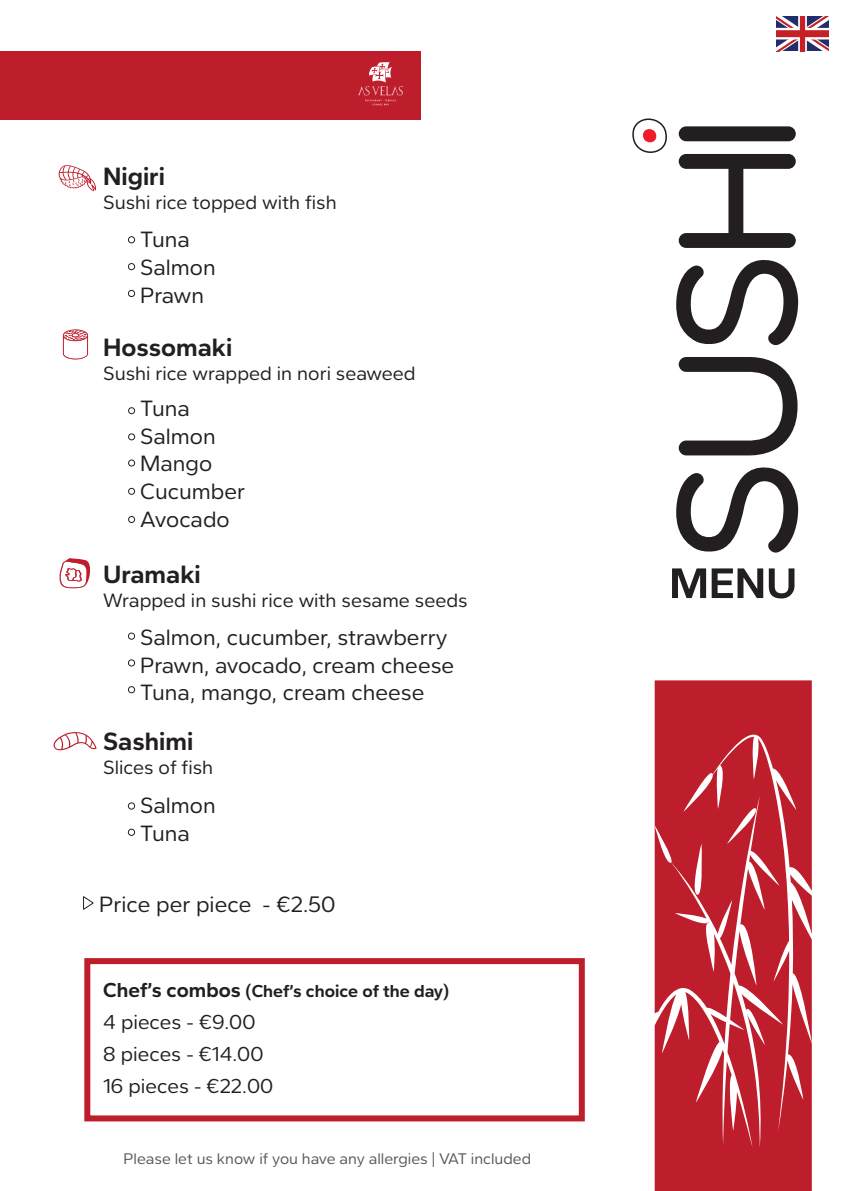
<style>
.page{position:relative;width:842px;height:1191px;background:#fff}
.page>*{position:absolute;margin:0;border:0;box-sizing:border-box;transform-origin:0 0}
.t1{font:700 26px "Cedora";color:#231f20}
.t2{font:23px/27.6px "Cedora";color:#231f20}
.t3{font:21px/32px "Cedora";color:#231f20}
.t4{font:20px "Cedora";color:#231f20}
.t5{font:700 18px "Cedora";color:#231f20}
.t6{font:16px "Cedora";color:#57585a}
.s1{font-size:21px}
</style>
<div class="page">
<svg style="left:655px;top:680px;width:157px;height:511px;background:#c53744"></svg>
<div style="left:128px;top:407px;width:7px;height:7px;border:1px solid #231f20;border-radius:50%"></div>
<div style="left:128px;top:433px;width:7px;height:7px;border:1px solid #231f20;border-radius:50%"></div>
<div style="left:128px;top:459px;width:7px;height:7px;border:1px solid #231f20;border-radius:50%"></div>
<div style="left:128px;top:488px;width:7px;height:7px;border:1px solid #231f20;border-radius:50%"></div>
<div style="left:128px;top:516px;width:7px;height:7px;border:1px solid #231f20;border-radius:50%"></div>
<div style="left:128px;top:236px;width:7px;height:7px;border:1px solid #231f20;border-radius:50%"></div>
<div style="left:128px;top:263px;width:7px;height:7px;border:1px solid #231f20;border-radius:50%"></div>
<div style="left:128px;top:290px;width:7px;height:7px;border:1px solid #231f20;border-radius:50%"></div>
<div style="left:128px;top:632px;width:7px;height:8px;border:1px solid #231f20;border-radius:50%"></div>
<div style="left:128px;top:659px;width:7px;height:7px;border:1px solid #231f20;border-radius:50%"></div>
<div style="left:128px;top:686px;width:7px;height:7px;border:1px solid #231f20;border-radius:50%"></div>
<div style="left:128px;top:802px;width:7px;height:7px;border:1px solid #231f20;border-radius:50%"></div>
<div style="left:128px;top:828px;width:7px;height:8px;border:1px solid #231f20;border-radius:50%"></div>
<svg style="left:676px;top:467px;width:122px;height:86px"></svg>
<svg style="left:679px;top:357px;width:118px;height:98px"></svg>
<svg style="left:676px;top:260px;width:122px;height:86px"></svg>
<svg style="left:679px;top:154px;width:117px;height:94px"></svg>
<div style="left:679px;top:126px;width:117px;height:15px;background:#231f20;border-radius:7px"></div>
<svg style="left:632px;top:118px;width:35px;height:35px"></svg>
<svg style="left:672px;top:568px;width:34px;height:30px"></svg>
<svg style="left:712px;top:568px;width:51px;height:30px"></svg>
<svg style="left:769px;top:568px;width:25px;height:30px"></svg>
<svg style="left:83px;top:896px;width:11px;height:14px"></svg>
<div style="left:84px;top:958px;width:501px;height:163px;border:6px solid #be1d2c"></div>
<div style="left:0;top:51px;width:421px;height:69px;background:#be1d2c"></div>
<svg style="left:358px;top:62px;width:45px;height:43px"></svg>
<svg style="left:63px;top:329px;width:25px;height:30px"></svg>
<svg style="left:59px;top:165px;width:37px;height:26px"></svg>
<svg style="left:53px;top:732px;width:44px;height:18px"></svg>
<svg style="left:59px;top:558px;width:31px;height:30px"></svg>
<svg style="left:776px;top:16px;width:53px;height:35px"></svg>
<p class="t1" style="left:103px;top:162px;width:63px">Nigiri</p>
<p class="t4" style="left:103px;top:191px;width:235px">Sushi rice topped with fish</p>
<p class="t2" style="left:140px;top:225px;width:77px">Tuna<br>Salmon<br>Prawn</p>
<p class="t1" style="left:103px;top:332px;width:131px">Hossomaki</p>
<p class="t4" style="left:103px;top:362px;width:314px">Sushi rice wrapped in nori seaweed</p>
<p class="t2" style="left:140px;top:394px;width:106px">Tuna<br>Salmon<br>Mango<br>Cucumber<br>Avocado</p>
<p class="t1" style="left:103px;top:559px;width:99px">Uramaki</p>
<p class="t4" style="left:103px;top:588px;width:366px">Wrapped in sushi rice with sesame seeds</p>
<p class="t2" style="left:140px;top:623px;width:316px">Salmon, cucumber, strawberry<br>Prawn, avocado, cream cheese<br>Tuna, mango, cream cheese</p>
<p class="t1" style="left:103px;top:726px;width:92px">Sashimi</p>
<p class="t4" style="left:103px;top:756px;width:111px">Slices of fish</p>
<p class="t2" style="left:140px;top:791px;width:77px">Salmon<br>Tuna</p>
<p class="t2" style="left:99px;top:890px;width:238px">Price per piece - €2.50</p>
<p class="t5" style="left:103px;top:980px;width:348px"><span class="s1">Chef’s combos</span> (Chef’s choice of the day)</p>
<p class="t3" style="left:103px;top:1005px;width:172px">4 pieces - €9.00<br>8 pieces - €14.00<br>16 pieces - €22.00</p>
<p class="t6" style="left:124px;top:1149px;width:409px">Please let us know if you have any allergies | VAT included</p>
</div>
